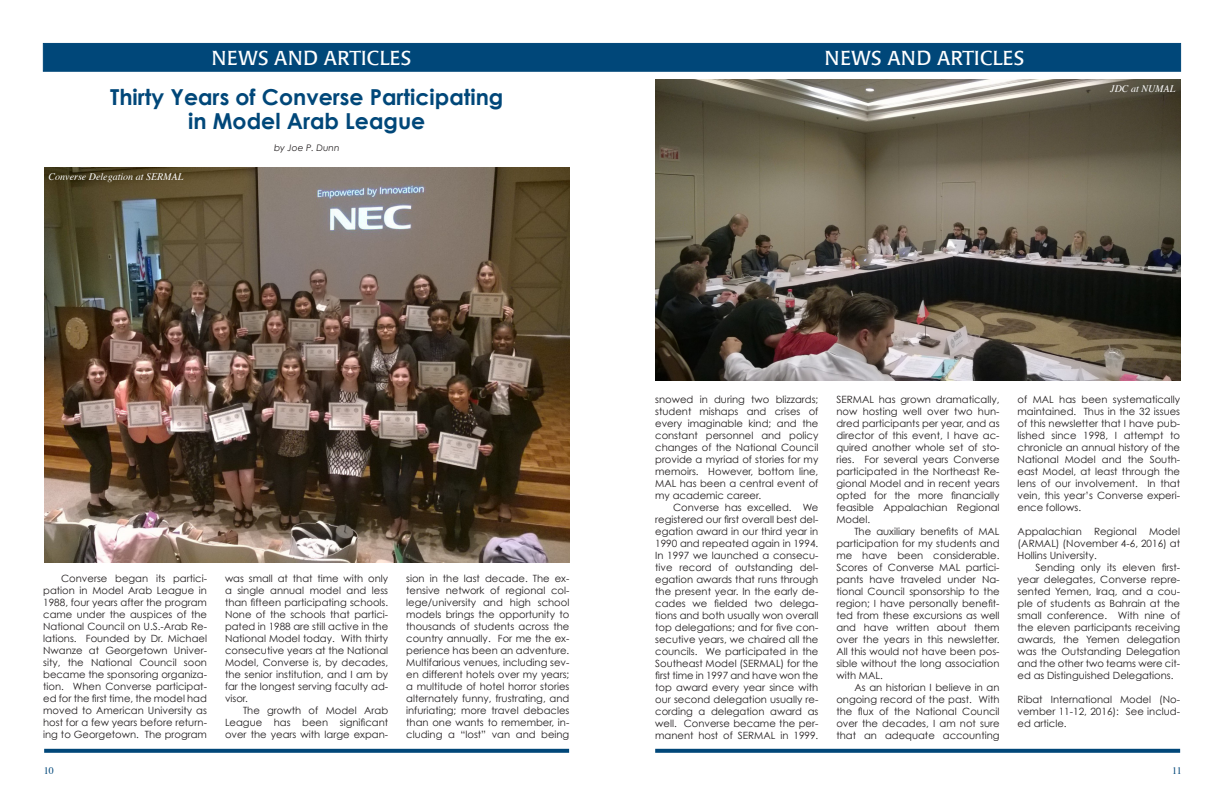
<style>
.page{position:relative;width:1224px;height:792px;background:#fff}
.page>*{position:absolute;margin:0;border:0;box-sizing:border-box;transform-origin:0 0}
.t1{font:700 22px "Century Gothic";color:#004779}
.Body_text{font:20px "Poppl Laudatio";letter-spacing:.02em;color:#fff}
.t2{font:10px/12px "Century Gothic";color:#231f20;text-align:justify}
.t3{font:italic 10px "Times";color:#fff}
.Body_text-2{font:10px "Times";color:#004779}
.t4{font:italic 9px "Century Gothic";color:#231f20}
</style>
<div class="page">
<div style="left:43px;top:43px;width:1138px;height:29px;background:#004779;border:1px solid #004779"></div>
<svg style="left:655px;top:749px;width:525px;height:4px;background:#0c507f"></svg>
<svg style="left:44px;top:749px;width:525px;height:4px;background:#0c507f"></svg>
<img style="left:655px;top:80px;width:525px;height:301px">
<img style="left:44px;top:168px;width:525px;height:394px">
<p class="Body_text" style="left:212px;top:47px;width:201px">NEWS AND ARTICLES</p>
<p class="Body_text" style="left:825px;top:47px;width:201px">NEWS AND ARTICLES</p>
<p class="t1" style="left:110px;top:83px;width:395px">Thirty Years of Converse Participating</p>
<p class="t1" style="left:188px;top:107px;width:239px">in Model Arab League</p>
<p class="t4" style="left:274px;top:143px;width:67px">by Joe P. Dunn</p>
<p class="t3" style="left:49px;top:168px;width:136px">Converse Delegation at SERMAL</p>
<p class="t3" style="left:1110px;top:80px;width:67px">JDC at NUMAL</p>
<p class="t2" style="left:43px;top:573px;width:165px;text-indent:18px">Converse began its partici&shy;pation in Model Arab League in 1988, four years after the program came under the auspices of the National Council on U.S.-Arab Re&shy;lations. Founded by Dr. Michael Nwanze at Georgetown Univer&shy;sity, the National Council soon became the sponsoring organiza&shy;tion. When Converse participat&shy;ed for the first time, the model had moved to American University as host for a few years before return&shy;ing to Georgetown. The program</p>
<p class="t2" style="left:225px;top:573px;width:165px">was small at that time with only a single annual model and less than fifteen participating schools.<br>None of the schools that partici&shy;pated in 1988 are still active in the National Model today. With thirty consecutive years at the National Model, Converse is, by decades, the senior institution, and I am by far the longest serving faculty ad&shy;visor.</p>
<p class="t2" style="left:225px;top:705px;width:165px;text-indent:18px">The growth of Model Arab League has been significant over the years with large expan-</p>
<p class="t2" style="left:406px;top:573px;width:165px">sion in the last decade. The ex&shy;tensive network of regional col&shy;lege/university and high school models brings the opportunity to thousands of students across the country annually. For me the ex&shy;perience has been an adventure.<br>Multifarious venues, including sev&shy;en different hotels over my years; a multitude of hotel horror stories alternately funny, frustrating, and infuriating; more travel debacles than one wants to remember, in&shy;cluding a “lost” van and being</p>
<p class="t2" style="left:655px;top:394px;width:165px">snowed in during two blizzards; student mishaps and crises of every imaginable kind; and the constant personnel and policy changes of the National Council provide a myriad of stories for my memoirs. However, bottom line, MAL has been a central event of my academic career.</p>
<p class="t2" style="left:655px;top:502px;width:165px;text-indent:18px">Converse has excelled. We registered our first overall best del&shy;egation award in our third year in 1990 and repeated again in 1994.<br>In 1997 we launched a consecu&shy;tive record of outstanding del&shy;egation awards that runs through the present year. In the early de&shy;cades we fielded two delega&shy;tions and both usually won overall top delegations; and for five con&shy;secutive years, we chaired all the councils. We participated in the Southeast Model (SERMAL) for the first time in 1997 and have won the top award every year since with our second delegation usually re&shy;cording a delegation award as well. Converse became the per&shy;manent host of SERMAL in 1999.</p>
<p class="t2" style="left:836px;top:394px;width:165px">SERMAL has grown dramatically, now hosting well over two hun&shy;dred participants per year, and as director of this event, I have ac&shy;quired another whole set of sto&shy;ries. For several years Converse participated in the Northeast Re&shy;gional Model and in recent years opted for the more financially feasible Appalachian Regional Model.</p>
<p class="t2" style="left:836px;top:526px;width:165px;text-indent:18px">The auxiliary benefits of MAL participation for my students and me have been considerable.<br>Scores of Converse MAL partici&shy;pants have traveled under Na&shy;tional Council sponsorship to the region; I have personally benefit&shy;ted from these excursions as well and have written about them over the years in this newsletter.<br>All this would not have been pos&shy;sible without the long association with MAL.</p>
<p class="t2" style="left:836px;top:682px;width:165px;text-indent:18px">As an historian I believe in an ongoing record of the past. With the flux of the National Council over the decades, I am not sure that an adequate accounting</p>
<p class="t2" style="left:1018px;top:394px;width:164px">of MAL has been systematically maintained. Thus in the 32 issues of this newsletter that I have pub&shy;lished since 1998, I attempt to chronicle an annual history of the National Model and the South&shy;east Model, at least through the lens of our involvement. In that vein, this year’s Converse experi&shy;ence follows.</p>
<p class="t2" style="left:1018px;top:526px;width:164px">Appalachian Regional Model (ARMAL) (November 4-6, 2016) at Hollins University.</p>
<p class="t2" style="left:1018px;top:562px;width:164px;text-indent:18px">Sending only its eleven first&shy;year delegates, Converse repre&shy;sented Yemen, Iraq, and a cou&shy;ple of students as Bahrain at the small conference. With nine of the eleven participants receiving awards, the Yemen delegation was the Outstanding Delegation and the other two teams were cit&shy;ed as Distinguished Delegations.</p>
<p class="t2" style="left:1018px;top:694px;width:164px">Ribat International Model (No&shy;vember 11-12, 2016): See includ&shy;ed article.</p>
<p class="Body_text-2" style="left:44px;top:761px;width:11px">10</p>
<p class="Body_text-2" style="left:1172px;top:761px;width:11px">11</p>
</div>
